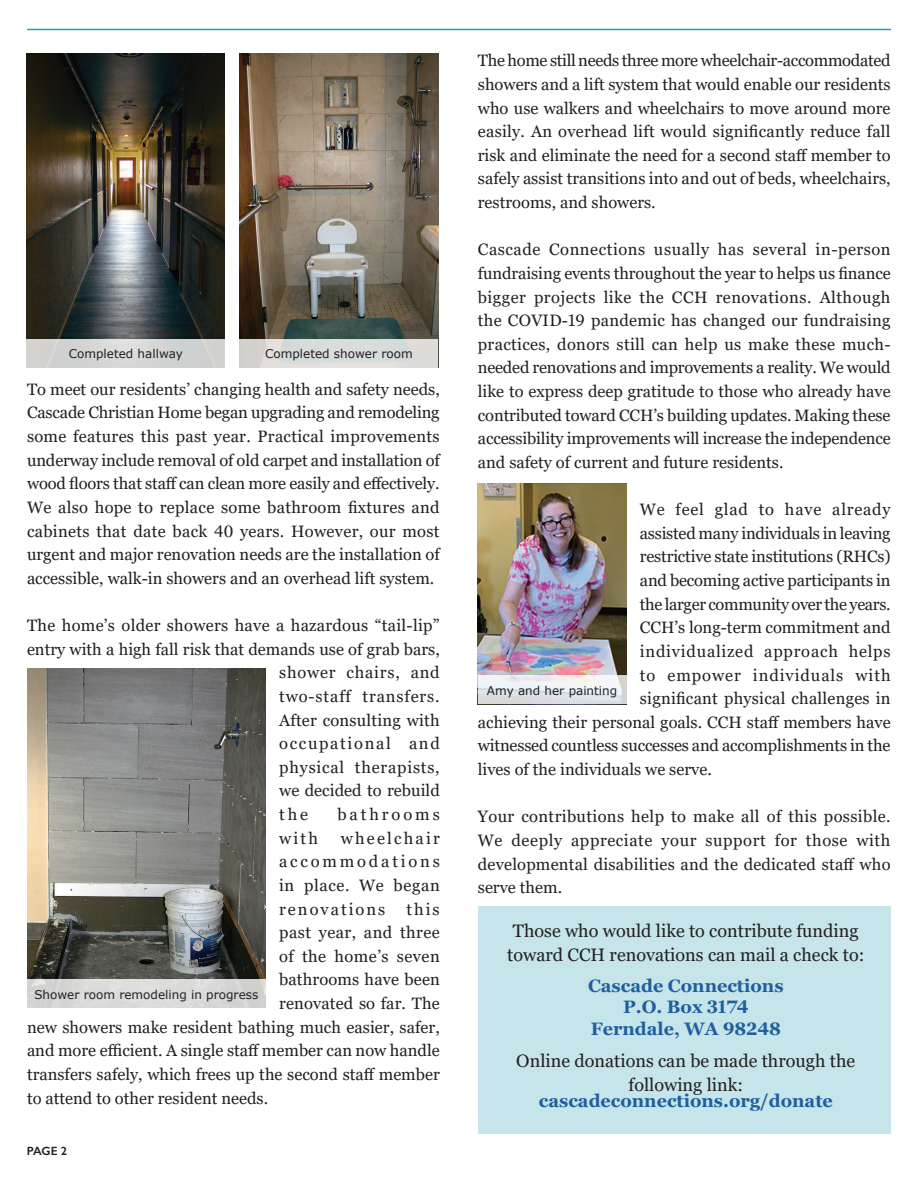
<style>
.page{position:relative;width:918px;height:1188px;background:#fff}
.page>*{position:absolute;margin:0;border:0;box-sizing:border-box;transform-origin:0 0}
.t1{font:18px/23.7px "Georgia";color:#231f20;text-align:center}
.t2{font:700 18px "Georgia";color:#215e9e}
.t3{font:16.5px/23.7px "Georgia";color:#231f20;text-align:justify}
.t4{font:16.5px "Georgia";letter-spacing:.045em;color:#231f20}
.t5{font:16.5px "Georgia";letter-spacing:.055em;color:#231f20}
.t6{font:16.5px "Georgia";letter-spacing:.05em;color:#231f20}
.t7{font:16.5px "Georgia";letter-spacing:-.02em;color:#231f20}
.t8{font:16.5px "Georgia";letter-spacing:.025em;color:#231f20}
.t9{font:16.5px "Georgia";letter-spacing:.03em;color:#231f20}
.t10{font:16.5px "Georgia";letter-spacing:.1em;color:#231f20}
.t11{font:16.5px "Georgia";letter-spacing:.175em;color:#231f20}
.t12{font:12px "Verdana";color:#231f20}
.t13{font:600 12px "Gill Sans";color:#231f20}
</style>
<div class="page">
<hr style="left:27px;top:29px;width:864px;height:1px;background:#21a1b0">
<div style="left:478px;top:906px;width:413px;height:228px;background:#c5e5ea"></div>
<img style="left:27px;top:54px;width:198px;height:286px">
<div style="left:27px;top:340px;width:198px;height:28px;background:#d2d3d2"></div>
<img style="left:240px;top:54px;width:198px;height:286px">
<div style="left:240px;top:340px;width:198px;height:28px;background:linear-gradient(to right,#d7d8d6,#dbdedd)"></div>
<img style="left:27px;top:668px;width:239px;height:312px">
<div style="left:27px;top:980px;width:239px;height:28px;background:#d9dad9"></div>
<img style="left:478px;top:484px;width:148px;height:192px">
<svg style="left:478px;top:676px;width:148px;height:28px"></svg>
<p class="t12" style="left:69px;top:346px;width:116px">Completed hallway</p>
<p class="t12" style="left:265px;top:346px;width:149px">Completed shower room</p>
<p class="t3" style="left:27px;top:378px;width:414px">To meet our residents’ changing health and safety needs, Cascade Christian Home began upgrading and remodeling some features this past year. Practical improvements underway include removal of old carpet and installation of wood floors that staff can clean more easily and effectively.<br>We also hope to replace some bathroom fixtures and cabinets that date back 40 years. However, our most urgent and major renovation needs are the installation of accessible, walk-in showers and an overhead lift system.</p>
<p class="t3" style="left:27px;top:614px;width:414px">The home’s older showers have a hazardous “tail-lip”</p>
<p class="t3" style="left:27px;top:638px;width:414px">entry with a high fall risk that demands use of grab bars,</p>
<p class="t6" style="left:279px;top:663px;width:162px">shower chairs, and</p>
<p class="t5" style="left:279px;top:686px;width:162px">two-staff transfers.</p>
<p class="t3" style="left:279px;top:708px;width:162px">After consulting with</p>
<p class="t10" style="left:279px;top:734px;width:162px">occupational and</p>
<p class="t4" style="left:279px;top:757px;width:162px">physical therapists,</p>
<p class="t3" style="left:279px;top:779px;width:162px">we decided to rebuild</p>
<p class="t3" style="left:279px;top:803px;width:31px">the</p>
<p class="t11" style="left:337px;top:804px;width:104px">bathrooms</p>
<p class="t3" style="left:279px;top:827px;width:40px">with</p>
<p class="t3" style="left:279px;top:827px;width:162px;text-indent:62px">wheelchair accommodations in place. We began renovations</p>
<p class="t3" style="left:407px;top:897px;width:35px">this</p>
<p class="t8" style="left:279px;top:923px;width:162px">past year, and three</p>
<p class="t9" style="left:279px;top:946px;width:162px">of the home’s seven</p>
<p class="t3" style="left:279px;top:968px;width:162px">bathrooms have been</p>
<p class="t3" style="left:279px;top:992px;width:162px">renovated so far. The</p>
<p class="t3" style="left:27px;top:1016px;width:414px">new showers make resident bathing much easier, safer,</p>
<p class="t3" style="left:27px;top:1039px;width:414px">and more efficient. A single staff member can now handle</p>
<p class="t3" style="left:27px;top:1063px;width:414px">transfers safely, which frees up the second staff member</p>
<p class="t3" style="left:27px;top:1086px;width:243px">to attend to other resident needs.</p>
<p class="t12" style="left:34px;top:986px;width:225px">Shower room remodeling in progress</p>
<p class="t13" style="left:27px;top:1143px;width:42px">PAGE 2</p>
<p class="t3" style="left:478px;top:49px;width:414px">The home still needs three more wheelchair-accommodated showers and a lift system that would enable our residents who use walkers and wheelchairs to move around more easily. An overhead lift would significantly reduce fall risk and eliminate the need for a second staff member to safely assist transitions into and out of beds, wheelchairs, restrooms, and showers.</p>
<p class="t3" style="left:478px;top:238px;width:414px">Cascade Connections usually has several in-person fundraising events throughout the year to helps us finance bigger projects like the CCH renovations. Although the COVID-19 pandemic has changed our fundraising practices, donors still can help us make these much&shy;needed renovations and improvements a reality. We would like to express deep gratitude to those who already have contributed toward CCH’s building updates. Making these accessibility improvements will increase the independence and safety of current and future residents.</p>
<p class="t6" style="left:640px;top:500px;width:252px">We feel glad to have already</p>
<p class="t3" style="left:640px;top:522px;width:252px">assisted many individuals in leaving</p>
<p class="t3" style="left:640px;top:545px;width:252px">restrictive state institutions (RHCs)</p>
<p class="t3" style="left:640px;top:569px;width:252px">and becoming active participants in</p>
<p class="t7" style="left:640px;top:594px;width:252px">the larger community over the years.</p>
<p class="t3" style="left:640px;top:616px;width:252px">CCH’s long-term commitment and</p>
<p class="t4" style="left:640px;top:641px;width:252px">individualized approach helps</p>
<p class="t5" style="left:640px;top:665px;width:252px">to empower individuals with</p>
<p class="t3" style="left:640px;top:687px;width:252px">significant physical challenges in</p>
<p class="t3" style="left:478px;top:711px;width:414px">achieving their personal goals. CCH staff members have</p>
<p class="t3" style="left:478px;top:734px;width:414px">witnessed countless successes and accomplishments in the</p>
<p class="t3" style="left:478px;top:758px;width:235px">lives of the individuals we serve.</p>
<p class="t3" style="left:478px;top:805px;width:414px">Your contributions help to make all of this possible.<br>We deeply appreciate your support for those with developmental disabilities and the dedicated staff who serve them.</p>
<p class="t12" style="left:487px;top:682px;width:132px">Amy and her painting</p>
<p class="t1" style="left:507px;top:920px;width:359px">Those who would like to contribute funding toward CCH renovations can mail a check to:</p>
<p class="t2" style="left:588px;top:974px;width:197px">Cascade Connections</p>
<p class="t2" style="left:623px;top:995px;width:127px">P.O. Box 3174</p>
<p class="t2" style="left:591px;top:1017px;width:192px">Ferndale, WA 98248</p>
<p class="t1" style="left:516px;top:1050px;width:340px">Online donations can be made through the following link:</p>
<p class="t2" style="left:539px;top:1090px;width:295px">cascadeconnections.org/donate</p>
</div>
